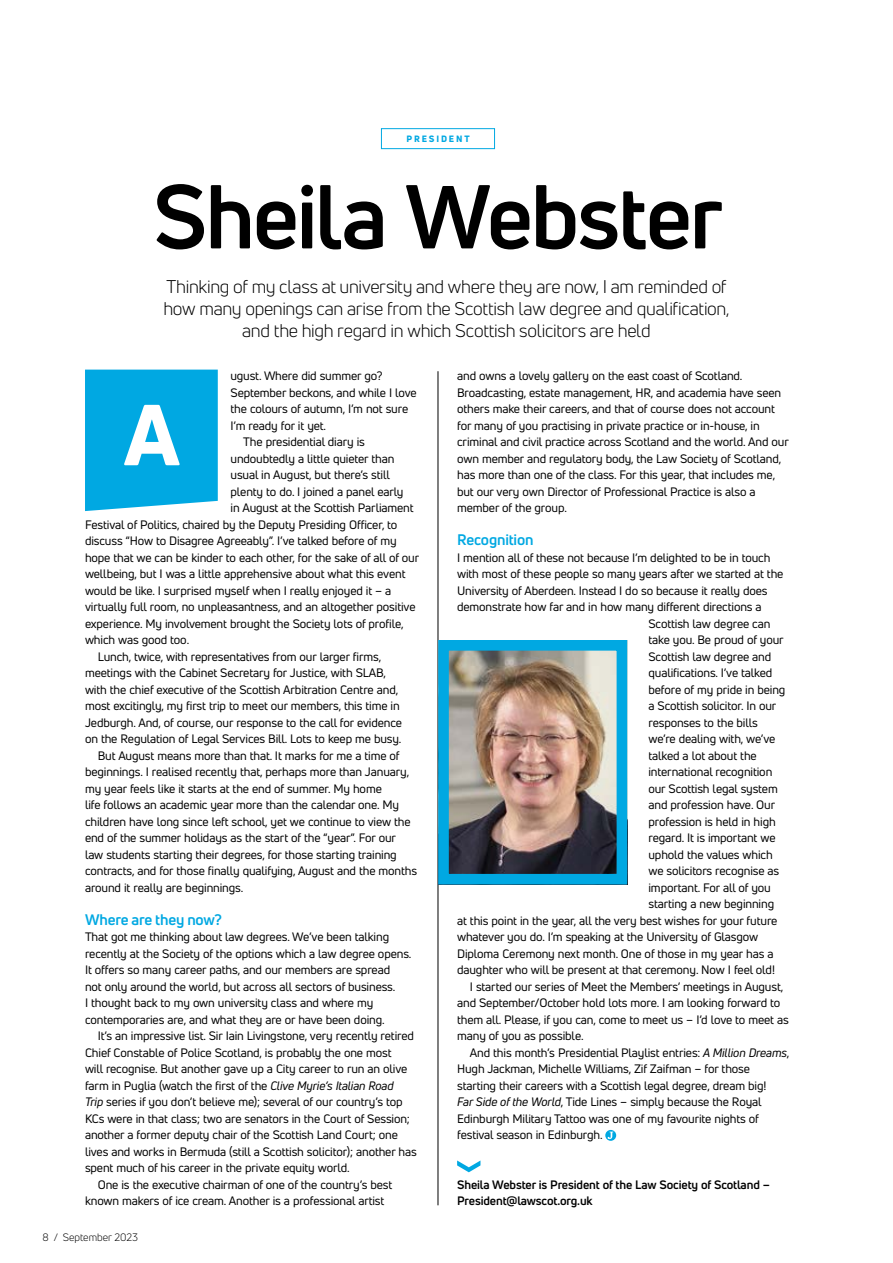
<style>
.page{position:relative;width:893px;height:1263px;background:#fff}
.page>*{position:absolute;margin:0;border:0;box-sizing:border-box;transform-origin:0 0}
.Columnist_Name{font:700 88.5px "Uni Neue";letter-spacing:-.025em;color:#000}
.Body_Text_No_Indent{font:800 84.45px "Uni Neue";color:#fff}
.Columnist_standfirst{font:18px/21.6px "Uni Neue";letter-spacing:-.02em;color:#000;text-align:center}
.Subhead_Feature{font:700 15px "Uni Neue";letter-spacing:-.01em;color:#00a8e2}
.Body_Text{font:12px/16.5px "Uni Neue";letter-spacing:-.01em;color:#000}
.Body_Text_No_Indent-2{font:12px/16.5px "Uni Neue";letter-spacing:-.01em;color:#000}
.Body_Text-2{font:700 12px/16.5px "Uni Neue";letter-spacing:-.01em;color:#000}
.t1{font:10.5px "Uni Neue";color:#000}
.Columnist_ID{font:800 9px "Uni Neue";letter-spacing:.205em;color:#00a8e2}
.s1{font-style:italic}
</style>
<div class="page">
<hr style="left:438px;top:371px;width:1px;height:834px;background:#000">
<div style="left:381px;top:128px;width:114px;height:21px;border:1px solid #00a8e2"></div>
<div style="left:85px;top:370px;width:133px;height:141px;background:#00a8e2"></div>
<svg style="left:605px;top:1130px;width:11px;height:11px"></svg>
<svg style="left:457px;top:1160px;width:23px;height:12px"></svg>
<img style="left:450px;top:652px;width:165px;height:220px">
<div style="left:438px;top:640px;width:189px;height:244px;border:11px solid #00a8e2"></div>
<p class="Columnist_ID" style="left:407px;top:133px;width:65px">PRESIDENT</p>
<p class="Columnist_Name" style="left:153px;top:161px;width:572px">Sheila Webster</p>
<p class="Columnist_standfirst" style="left:163px;top:276px;width:568px">Thinking of my class at university and where they are now, I am reminded of how many openings can arise from the Scottish law degree and qualification, and the high regard in which Scottish solicitors are held</p>
<p class="Body_Text_No_Indent-2" style="left:230px;top:368px;width:188px">ugust. Where did summer go?<br>September beckons, and while I love the colours of autumn, I’m not sure<br>I’m ready for it yet.</p>
<p class="Body_Text" style="left:243px;top:434px;width:123px">The presidential diary is</p>
<p class="Body_Text" style="left:231px;top:450px;width:165px">undoubtedly a little quieter than</p>
<p class="Body_Text" style="left:231px;top:467px;width:161px">usual in August, but there’s still</p>
<p class="Body_Text" style="left:231px;top:483px;width:175px">plenty to do. I joined a panel early</p>
<p class="Body_Text" style="left:231px;top:500px;width:185px">in August at the Scottish Parliament</p>
<p class="Body_Text" style="left:85px;top:516px;width:314px">Festival of Politics, chaired by the Deputy Presiding Officer, to</p>
<p class="Body_Text" style="left:85px;top:533px;width:313px">discuss “How to Disagree Agreeably”. I’ve talked before of my</p>
<p class="Body_Text" style="left:85px;top:549px;width:336px">hope that we can be kinder to each other, for the sake of all of our</p>
<p class="Body_Text" style="left:85px;top:566px;width:322px">wellbeing, but I was a little apprehensive about what this event</p>
<p class="Body_Text" style="left:85px;top:582px;width:308px">would be like. I surprised myself when I really enjoyed it – a</p>
<p class="Body_Text" style="left:85px;top:599px;width:332px">virtually full room, no unpleasantness, and an altogether positive</p>
<p class="Body_Text" style="left:85px;top:615px;width:320px">experience. My involvement brought the Society lots of profile,</p>
<p class="Body_Text" style="left:85px;top:632px;width:106px">which was good too.</p>
<p class="Body_Text" style="left:85px;top:648px;width:319px;text-indent:13px">Lunch, twice, with representatives from our larger firms, meetings with the Cabinet Secretary for Justice, with SLAB, with the chief executive of the Scottish Arbitration Centre and, most excitingly, my first trip to meet our members, this time in Jedburgh. And, of course, our response to the call for evidence on the Regulation of Legal Services Bill. Lots to keep me busy.</p>
<p class="Body_Text" style="left:85px;top:747px;width:334px;text-indent:13px">But August means more than that. It marks for me a time of beginnings. I realised recently that, perhaps more than January, my year feels like it starts at the end of summer. My home<br>life follows an academic year more than the calendar one. My children have long since left school, yet we continue to view the end of the summer holidays as the start of the “year”. For our law students starting their degrees, for those starting training contracts, and for those finally qualifying, August and the months around it really are beginnings.</p>
<p class="Subhead_Feature" style="left:85px;top:910px;width:139px">Where are they now?</p>
<p class="Body_Text_No_Indent-2" style="left:85px;top:929px;width:328px">That got me thinking about law degrees. We’ve been talking recently at the Society of the options which a law degree opens.<br>It offers so many career paths, and our members are spread<br>not only around the world, but across all sectors of business.<br>I thought back to my own university class and where my contemporaries are, and what they are or have been doing.</p>
<p class="Body_Text" style="left:85px;top:1028px;width:333px;text-indent:13px">It’s an impressive list. Sir Iain Livingstone, very recently retired Chief Constable of Police Scotland, is probably the one most<br>will recognise. But another gave up a City career to run an olive farm in Puglia (watch the first of the <span class="s1">Clive Myrie’s Italian Road<br>Trip</span> series if you don’t believe me); several of our country’s top KCs were in that class; two are senators in the Court of Session; another a former deputy chair of the Scottish Land Court; one lives and works in Bermuda (still a Scottish solicitor); another has spent much of his career in the private equity world.</p>
<p class="Body_Text" style="left:85px;top:1176px;width:309px;text-indent:13px">One is the executive chairman of one of the country’s best known makers of ice cream. Another is a professional artist</p>
<p class="Body_Text_No_Indent" style="left:124px;top:378px;width:58px">A</p>
<p class="t1" style="left:43px;top:1231px;width:97px">8 / September 2023</p>
<p class="Body_Text" style="left:457px;top:368px;width:333px">and owns a lovely gallery on the east coast of Scotland.<br>Broadcasting, estate management, HR, and academia have seen others make their careers, and that of course does not account for many of you practising in private practice or in-house, in criminal and civil practice across Scotland and the world. And our own member and regulatory body, the Law Society of Scotland, has more than one of the class. For this year, that includes me, but our very own Director of Professional Practice is also a member of the group.</p>
<p class="Subhead_Feature" style="left:457px;top:530px;width:78px">Recognition</p>
<p class="Body_Text_No_Indent-2" style="left:457px;top:549px;width:315px">I mention all of these not because I’m delighted to be in touch</p>
<p class="Body_Text_No_Indent-2" style="left:457px;top:566px;width:328px">with most of these people so many years after we started at the</p>
<p class="Body_Text_No_Indent-2" style="left:457px;top:582px;width:312px">University of Aberdeen. Instead I do so because it really does</p>
<p class="Body_Text_No_Indent-2" style="left:457px;top:599px;width:306px">demonstrate how far and in how many different directions a</p>
<p class="Body_Text_No_Indent-2" style="left:648px;top:615px;width:124px">Scottish law degree can</p>
<p class="Body_Text_No_Indent-2" style="left:648px;top:632px;width:137px">take you. Be proud of your</p>
<p class="Body_Text_No_Indent-2" style="left:648px;top:648px;width:124px">Scottish law degree and</p>
<p class="Body_Text_No_Indent-2" style="left:648px;top:665px;width:125px">qualifications. I’ve talked</p>
<p class="Body_Text_No_Indent-2" style="left:648px;top:681px;width:138px">before of my pride in being</p>
<p class="Body_Text_No_Indent-2" style="left:648px;top:698px;width:129px">a Scottish solicitor. In our</p>
<p class="Body_Text_No_Indent-2" style="left:648px;top:714px;width:111px">responses to the bills</p>
<p class="Body_Text_No_Indent-2" style="left:648px;top:731px;width:128px">we’re dealing with, we’ve</p>
<p class="Body_Text_No_Indent-2" style="left:648px;top:747px;width:110px">talked a lot about the</p>
<p class="Body_Text_No_Indent-2" style="left:648px;top:764px;width:125px">international recognition</p>
<p class="Body_Text_No_Indent-2" style="left:648px;top:780px;width:131px">our Scottish legal system</p>
<p class="Body_Text_No_Indent-2" style="left:648px;top:797px;width:128px">and profession have. Our</p>
<p class="Body_Text_No_Indent-2" style="left:648px;top:813px;width:129px">profession is held in high</p>
<p class="Body_Text_No_Indent-2" style="left:648px;top:830px;width:129px">regard. It is important we</p>
<p class="Body_Text_No_Indent-2" style="left:648px;top:846px;width:126px">uphold the values which</p>
<p class="Body_Text_No_Indent-2" style="left:648px;top:863px;width:132px">we solicitors recognise as</p>
<p class="Body_Text_No_Indent-2" style="left:648px;top:879px;width:124px">important. For all of you</p>
<p class="Body_Text_No_Indent-2" style="left:648px;top:896px;width:127px">starting a new beginning</p>
<p class="Body_Text_No_Indent-2" style="left:457px;top:912px;width:322px">at this point in the year, all the very best wishes for your future</p>
<p class="Body_Text_No_Indent-2" style="left:457px;top:929px;width:303px">whatever you do. I’m speaking at the University of Glasgow</p>
<p class="Body_Text_No_Indent-2" style="left:457px;top:945px;width:318px">Diploma Ceremony next month. One of those in my year has a</p>
<p class="Body_Text_No_Indent-2" style="left:457px;top:962px;width:319px">daughter who will be present at that ceremony. Now I feel old!</p>
<p class="Body_Text" style="left:457px;top:978px;width:333px;text-indent:13px">I started our series of Meet the Members’ meetings in August, and September/October hold lots more. I am looking forward to them all. Please, if you can, come to meet us – I’d love to meet as many of you as possible.</p>
<p class="Body_Text" style="left:457px;top:1044px;width:334px;text-indent:13px">And this month’s Presidential Playlist entries: <span class="s1">A Million Dreams</span>,<br>Hugh Jackman, Michelle Williams, Zif Zaifman – for those starting their careers with a Scottish legal degree, dream big!</p>
<p class="Body_Text_No_Indent-2" style="left:457px;top:1094px;width:306px"><span class="s1">Far Side of the World</span>, Tide Lines – simply because the Royal<br>Edinburgh Military Tattoo was one of my favourite nights of festival season in Edinburgh.</p>
<p class="Body_Text-2" style="left:457px;top:1176px;width:314px">Sheila Webster is President of the Law Society of Scotland –<br>President@lawscot.org.uk</p>
</div>
